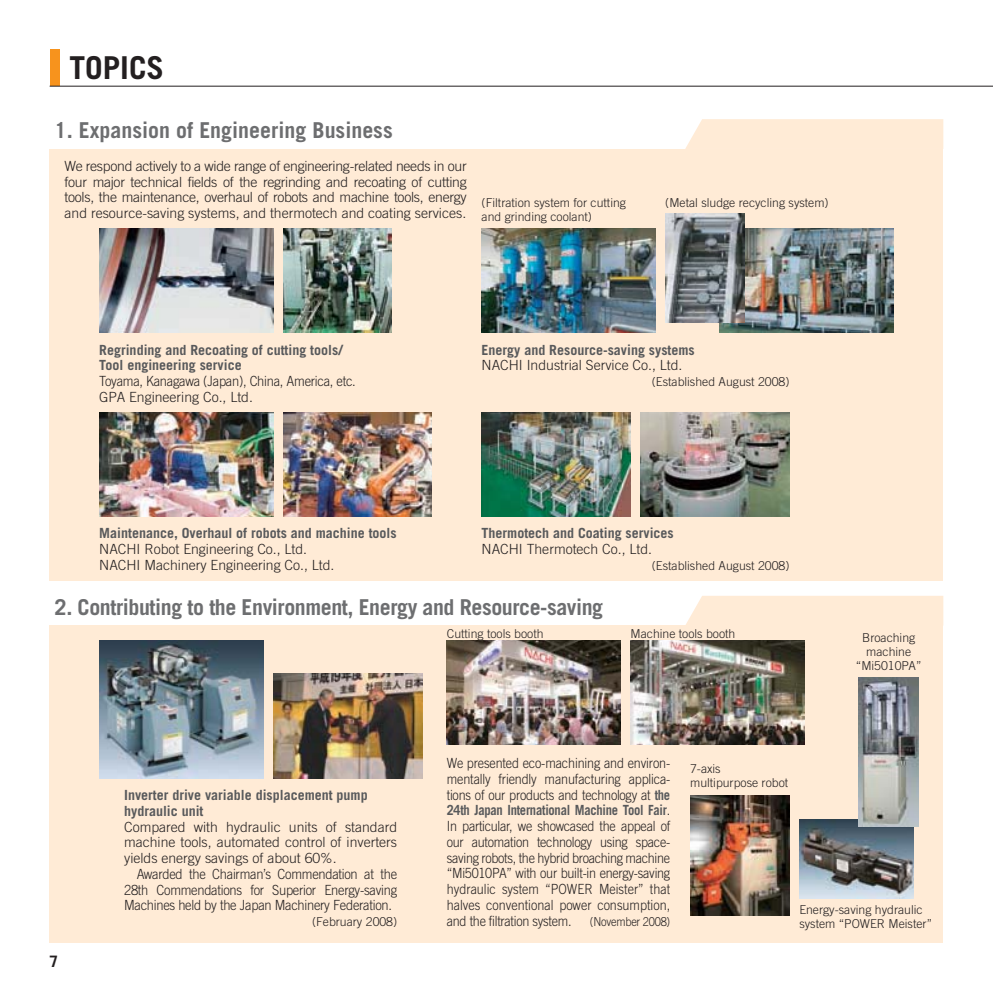
<style>
.page{position:relative;width:993px;height:993px;background:#fff}
.page>*{position:absolute;margin:0;border:0;box-sizing:border-box;transform-origin:0 0}
.t1{font:700 31.5px "Trade Gothic";color:#231f20}
.t2{font:700 21.88px "Trade Gothic";letter-spacing:-.02em;color:#6d6e70}
.t3{font:700 21.88px "Trade Gothic";color:#6d6e70}
.t4{font:700 15.75px "Trade Gothic";color:#231f20}
.t5{font:300 14px/15.8px "Trade Gothic";color:#231f20;text-align:justify}
.t6{font:300 14px/15.8px "Trade Gothic";color:#231f20;text-align:justify;scale:.9 1}
.t7{font:700 14px/15.8px "Trade Gothic";color:#58595b}
.t8{font:300 14px/15.8px "Trade Gothic";color:#231f20;text-align:justify;scale:.92 1}
.t9{font:300 14px/15.8px "Trade Gothic";letter-spacing:-.02em;color:#231f20;scale:.92 1}
.t10{font:300 12.25px/14px "Trade Gothic";color:#231f20}
.t11{font:300 12.25px "Trade Gothic";letter-spacing:-.02em;color:#231f20;scale:.9 1}
.s1{font-weight:700;color:#58595b}
</style>
<div class="page">
<div style="left:50px;top:149px;width:893px;height:431px;background:#ffebd6"></div>
<div style="left:50px;top:625px;width:893px;height:318px;background:#ffebd6"></div>
<div style="left:685px;top:119px;width:258px;height:30px;background:#ffebd6"></div>
<div style="left:686px;top:596px;width:257px;height:29px;background:#ffebd6"></div>
<img style="left:99px;top:228px;width:174px;height:104px">
<img style="left:481px;top:228px;width:174px;height:104px">
<img style="left:719px;top:228px;width:174px;height:104px">
<img style="left:665px;top:213px;width:79px;height:109px">
<img style="left:690px;top:795px;width:99px;height:119px">
<img style="left:481px;top:412px;width:149px;height:104px">
<img style="left:446px;top:640px;width:174px;height:104px">
<img style="left:640px;top:412px;width:149px;height:104px">
<img style="left:630px;top:640px;width:174px;height:104px">
<img style="left:799px;top:819px;width:114px;height:79px">
<img style="left:283px;top:228px;width:108px;height:104px">
<img style="left:99px;top:412px;width:174px;height:104px">
<img style="left:283px;top:412px;width:149px;height:104px">
<img style="left:858px;top:677px;width:60px;height:149px">
<img style="left:273px;top:673px;width:149px;height:104px">
<img style="left:99px;top:640px;width:164px;height:137px">
<div style="left:50px;top:50px;width:9px;height:36px;background:#f7931d"></div>
<hr style="left:50px;top:86px;width:942px;height:1px;background:#231f20">
<h1 class="t1" style="left:69px;top:57px;width:96px">TOPICS</h1>
<h2 class="t3" style="left:55px;top:122px;width:339px">1. Expansion of Engineering Business</h2>
<p class="t5" style="left:64px;top:159px;width:403px">We respond actively to a wide range of engineering-related needs in our four major technical fields of the regrinding and recoating of cutting tools, the maintenance, overhaul of robots and machine tools, energy and resource-saving systems, and thermotech and coating services.</p>
<p class="t10" style="left:481px;top:196px;width:146px">(Filtration system for cutting and grinding coolant)</p>
<p class="t10" style="left:665px;top:196px;width:165px">(Metal sludge recycling system)</p>
<p class="t7" style="left:99px;top:343px;width:245px">Regrinding and Recoating of cutting tools/<br>Tool engineering service</p>
<p class="t9" style="left:99px;top:374px;width:280px">Toyama, Kanagawa (Japan), China, America, etc.<br>GPA Engineering Co., Ltd.</p>
<p class="t7" style="left:481px;top:343px;width:215px">Energy and Resource-saving systems</p>
<p class="t5" style="left:481px;top:358px;width:202px">NACHI Industrial Service Co., Ltd.</p>
<p class="t10" style="left:651px;top:376px;width:139px">(Established August 2008)</p>
<p class="t7" style="left:99px;top:526px;width:299px">Maintenance, Overhaul of robots and machine tools</p>
<p class="t5" style="left:99px;top:542px;width:236px">NACHI Robot Engineering Co., Ltd.<br>NACHI Machinery Engineering Co., Ltd.</p>
<p class="t7" style="left:481px;top:526px;width:194px">Thermotech and Coating services</p>
<p class="t5" style="left:481px;top:542px;width:172px">NACHI Thermotech Co., Ltd.</p>
<p class="t10" style="left:651px;top:559px;width:139px">(Established August 2008)</p>
<h2 class="t2" style="left:55px;top:598px;width:550px">2. Contributing to the Environment, Energy and Resource-saving</h2>
<p class="t10" style="left:446px;top:627px;width:98px">Cutting tools booth</p>
<p class="t10" style="left:630px;top:627px;width:106px">Machine tools booth</p>
<p class="t10" style="left:855px;top:631px;width:67px;text-align:center">Broaching machine “Mi5010PA”</p>
<p class="t4" style="left:50px;top:955px;width:10px">7</p>
<p class="t7" style="left:124px;top:788px;width:245px">Inverter drive variable displacement pump hydraulic unit</p>
<p class="t5" style="left:124px;top:819px;width:274px">Compared with hydraulic units of standard machine tools, automated control of inverters yields energy savings of about 60%.</p>
<p class="t8" style="left:124px;top:866px;width:298px;text-indent:13px">Awarded the Chairman’s Commendation at the 28th Commendations for Superior Energy-saving Machines held by the Japan Machinery Federation.</p>
<p class="t10" style="left:312px;top:915px;width:87px">(February 2008)</p>
<p class="t6" style="left:446px;top:756px;width:250px">We presented eco-machining and environ&shy;mentally friendly manufacturing applica&shy;tions of our products and technology at <span class="s1">the 24th Japan International Machine Tool Fair</span>.<br>In particular, we showcased the appeal of our automation technology using space&shy;saving robots, the hybrid broaching machine “Mi5010PA” with our built-in energy-saving hydraulic system “POWER Meister” that halves conventional power consumption, and the filtration system.</p>
<p class="t11" style="left:589px;top:916px;width:91px">(November 2008)</p>
<p class="t10" style="left:690px;top:762px;width:100px">7-axis multipurpose robot</p>
<p class="t10" style="left:799px;top:903px;width:134px">Energy-saving hydraulic system “POWER Meister”</p>
</div>
